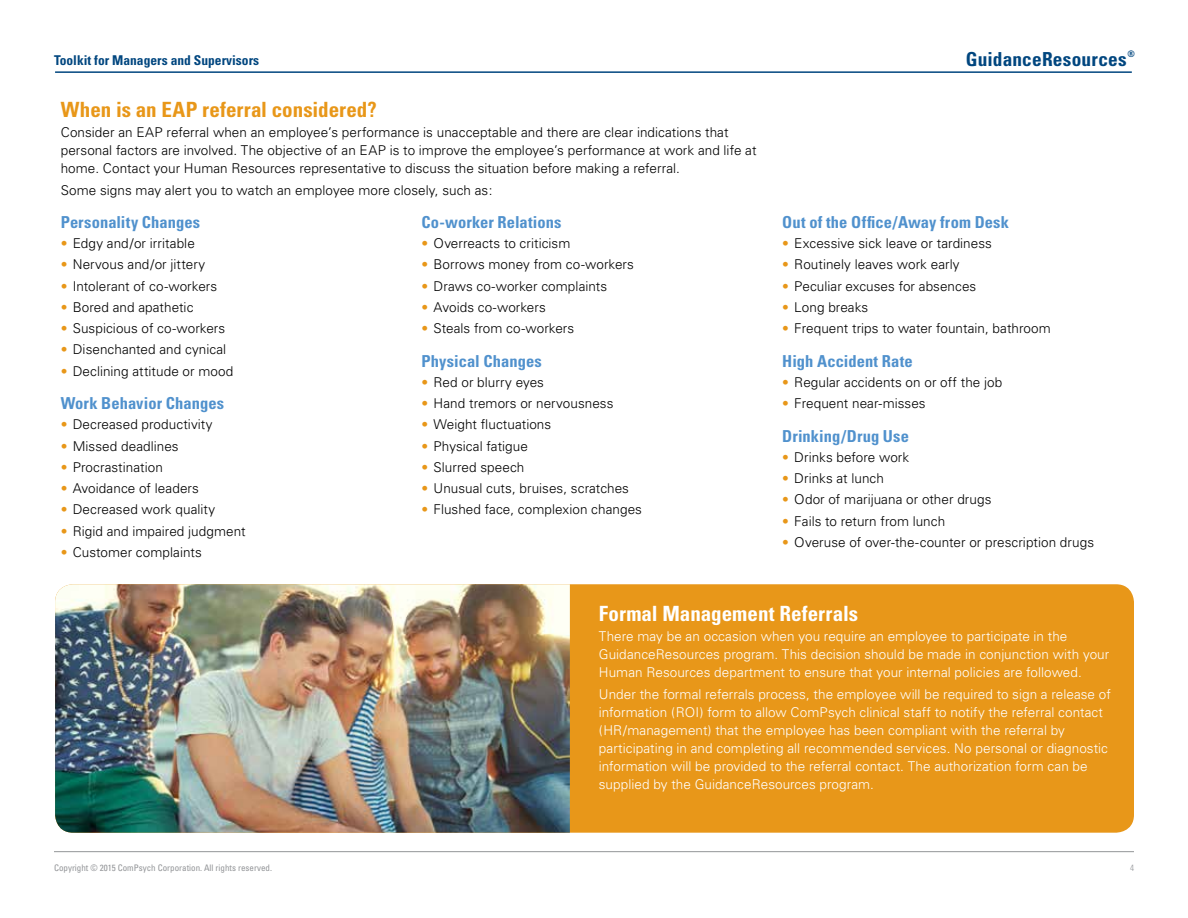
<style>
.page{position:relative;width:1188px;height:918px;background:#fff}
.page>*{position:absolute;margin:0;border:0;box-sizing:border-box;transform-origin:0 0}
.t1{font:700 condensed 21px "Univers";color:#e89719}
.t2{font:700 condensed 21px "Univers";letter-spacing:.005em;color:#fff}
.t3{font:700 condensed 19.35px "Univers";letter-spacing:.01em;color:#00467f}
.t4{font:700 condensed 16.5px "Univers";letter-spacing:.005em;color:#5091cd}
.t5{font:300 13.5px/18px "Univers";letter-spacing:.005em;color:#000}
.t6{font:300 13.5px/18px "Univers";letter-spacing:.005em;color:#fff}
.t7{font:700 condensed 13.5px "Univers";color:#00467f}
.t8{font:condensed 9px "Univers";color:#939598}
.t9{font:300 condensed 9px "Univers";color:#939598}
.s1{font-family:"DIN Engschrift LT Alternate";font-weight:400;color:#e89719}
</style>
<div class="page">
<hr style="left:55px;top:71px;width:1077px;height:2px;background:#00467f">
<hr style="left:54px;top:851px;width:1080px;height:1px;background:#939598">
<div style="left:55px;top:584px;width:1079px;height:249px;background:#e89719;border-radius:18px"></div>
<img style="left:55px;top:584px;width:515px;height:249px">
<p class="t7" style="left:54px;top:52px;width:207px">Toolkit for Managers and Supervisors</p>
<h1 class="t1" style="left:61px;top:97px;width:318px">When is an EAP referral considered?</h1>
<p class="t5" style="left:61px;top:124px;width:697px">Consider an EAP referral when an employee’s performance is unacceptable and there are clear indications that personal factors are involved. The objective of an EAP is to improve the employee’s performance at work and life at home. Contact your Human Resources representative to discuss the situation before making a referral.</p>
<p class="t5" style="left:61px;top:181px;width:433px">Some signs may alert you to watch an employee more closely, such as:</p>
<p class="t4" style="left:61px;top:212px;width:141px">Personality Changes</p>
<p class="t5" style="left:61px;top:234px;width:136px"><span class="s1">•</span> Edgy and/or irritable</p>
<p class="t5" style="left:61px;top:256px;width:146px"><span class="s1">•</span> Nervous and/or jittery</p>
<p class="t5" style="left:61px;top:277px;width:158px"><span class="s1">•</span> Intolerant of co-workers</p>
<p class="t5" style="left:61px;top:298px;width:134px"><span class="s1">•</span> Bored and apathetic</p>
<p class="t5" style="left:61px;top:319px;width:166px"><span class="s1">•</span> Suspicious of co-workers</p>
<p class="t5" style="left:61px;top:341px;width:167px"><span class="s1">•</span> Disenchanted and cynical</p>
<p class="t5" style="left:61px;top:362px;width:174px"><span class="s1">•</span> Declining attitude or mood</p>
<p class="t4" style="left:61px;top:393px;width:165px">Work Behavior Changes</p>
<p class="t5" style="left:61px;top:416px;width:153px"><span class="s1">•</span> Decreased productivity</p>
<p class="t5" style="left:61px;top:437px;width:119px"><span class="s1">•</span> Missed deadlines</p>
<p class="t5" style="left:61px;top:458px;width:104px"><span class="s1">•</span> Procrastination</p>
<p class="t5" style="left:61px;top:479px;width:140px"><span class="s1">•</span> Avoidance of leaders</p>
<p class="t5" style="left:61px;top:501px;width:156px"><span class="s1">•</span> Decreased work quality</p>
<p class="t5" style="left:61px;top:522px;width:186px"><span class="s1">•</span> Rigid and impaired judgment</p>
<p class="t5" style="left:61px;top:543px;width:143px"><span class="s1">•</span> Customer complaints</p>
<p class="t4" style="left:422px;top:212px;width:141px">Co-worker Relations</p>
<p class="t5" style="left:422px;top:234px;width:150px"><span class="s1">•</span> Overreacts to criticism</p>
<p class="t5" style="left:422px;top:256px;width:214px"><span class="s1">•</span> Borrows money from co-workers</p>
<p class="t5" style="left:422px;top:277px;width:187px"><span class="s1">•</span> Draws co-worker complaints</p>
<p class="t5" style="left:422px;top:298px;width:126px"><span class="s1">•</span> Avoids co-workers</p>
<p class="t5" style="left:422px;top:319px;width:154px"><span class="s1">•</span> Steals from co-workers</p>
<p class="t4" style="left:422px;top:351px;width:122px">Physical Changes</p>
<p class="t5" style="left:422px;top:373px;width:124px"><span class="s1">•</span> Red or blurry eyes</p>
<p class="t5" style="left:422px;top:394px;width:194px"><span class="s1">•</span> Hand tremors or nervousness</p>
<p class="t5" style="left:422px;top:416px;width:131px"><span class="s1">•</span> Weight fluctuations</p>
<p class="t5" style="left:422px;top:437px;width:108px"><span class="s1">•</span> Physical fatigue</p>
<p class="t5" style="left:422px;top:458px;width:104px"><span class="s1">•</span> Slurred speech</p>
<p class="t5" style="left:422px;top:479px;width:209px"><span class="s1">•</span> Unusual cuts, bruises, scratches</p>
<p class="t5" style="left:422px;top:501px;width:222px"><span class="s1">•</span> Flushed face, complexion changes</p>
<h2 class="t3" style="left:966px;top:47px;width:171px">GuidanceResources<sup>®</sup></h2>
<p class="t4" style="left:782px;top:212px;width:228px">Out of the Office/Away from Desk</p>
<p class="t5" style="left:782px;top:234px;width:211px"><span class="s1">•</span> Excessive sick leave or tardiness</p>
<p class="t5" style="left:782px;top:256px;width:179px"><span class="s1">•</span> Routinely leaves work early</p>
<p class="t5" style="left:782px;top:277px;width:196px"><span class="s1">•</span> Peculiar excuses for absences</p>
<p class="t5" style="left:782px;top:298px;width:87px"><span class="s1">•</span> Long breaks</p>
<p class="t5" style="left:782px;top:319px;width:270px"><span class="s1">•</span> Frequent trips to water fountain, bathroom</p>
<p class="t4" style="left:782px;top:351px;width:132px">High Accident Rate</p>
<p class="t5" style="left:782px;top:373px;width:222px"><span class="s1">•</span> Regular accidents on or off the job</p>
<p class="t5" style="left:782px;top:394px;width:145px"><span class="s1">•</span> Frequent near-misses</p>
<p class="t4" style="left:782px;top:426px;width:128px">Drinking/Drug Use</p>
<p class="t5" style="left:782px;top:448px;width:128px"><span class="s1">•</span> Drinks before work</p>
<p class="t5" style="left:782px;top:469px;width:103px"><span class="s1">•</span> Drinks at lunch</p>
<p class="t5" style="left:782px;top:491px;width:211px"><span class="s1">•</span> Odor of marijuana or other drugs</p>
<p class="t5" style="left:782px;top:512px;width:164px"><span class="s1">•</span> Fails to return from lunch</p>
<p class="t5" style="left:782px;top:533px;width:313px"><span class="s1">•</span> Overuse of over-the-counter or prescription drugs</p>
<h1 class="t2" style="left:599px;top:601px;width:261px">Formal Management Referrals</h1>
<p class="t6" style="left:599px;top:628px;width:512px">There may be an occasion when you require an employee to participate in the<br>GuidanceResources program. This decision should be made in conjunction with your<br>Human Resources department to ensure that your internal policies are followed.</p>
<p class="t6" style="left:599px;top:685px;width:513px">Under the formal referrals process, the employee will be required to sign a release of information (ROI) form to allow ComPsych clinical staff to notify the referral contact (HR/management) that the employee has been compliant with the referral by participating in and completing all recommended services. No personal or diagnostic information will be provided to the referral contact. The authorization form can be supplied by the GuidanceResources program.</p>
<p class="t8" style="left:54px;top:862px;width:220px">Copyright © 2015 ComPsych Corporation. All rights reserved.</p>
<p class="t9" style="left:1130px;top:863px;width:5px">4</p>
</div>
